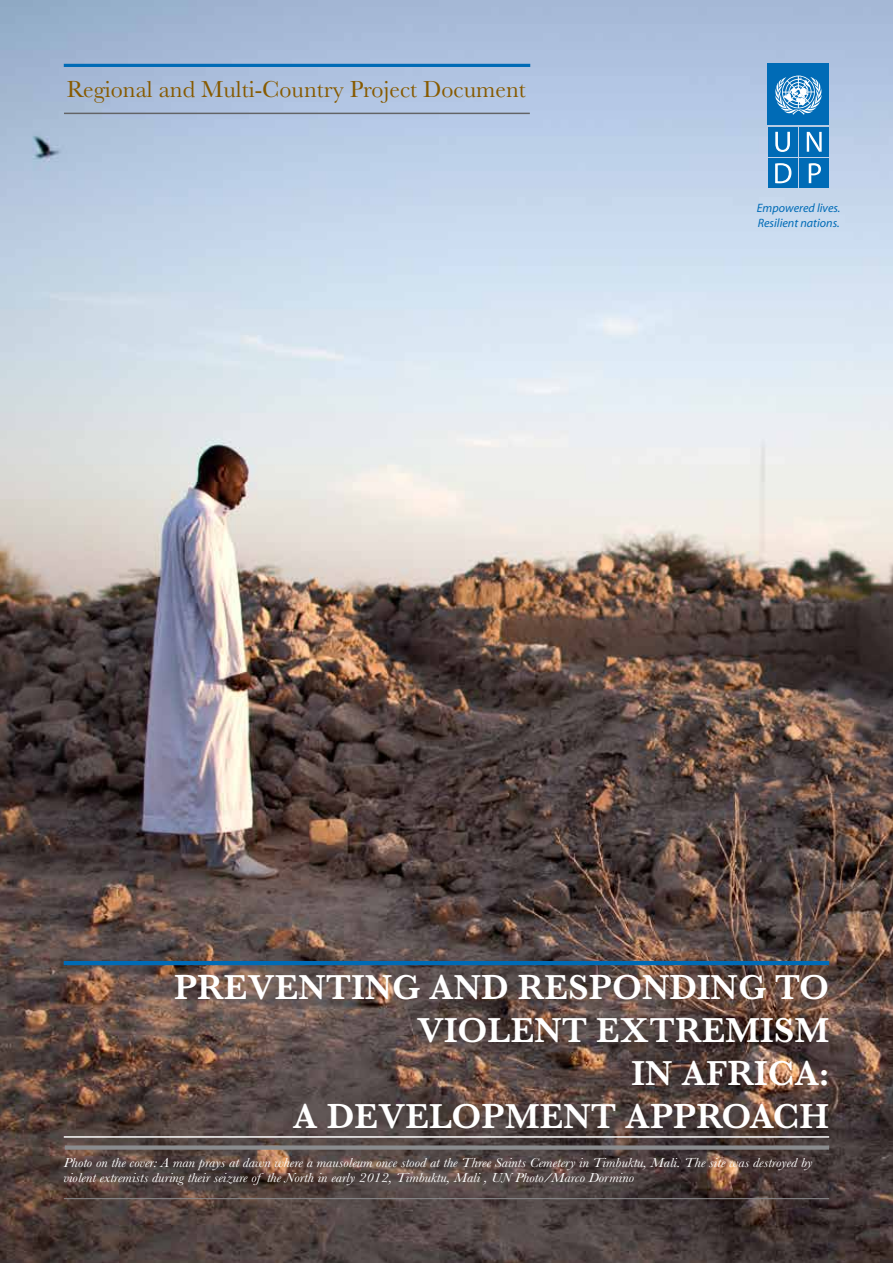
<style>
.page{position:relative;width:893px;height:1263px;background:#fff}
.page>*{position:absolute;margin:0;border:0;box-sizing:border-box;transform-origin:0 0}
.t1{font:600 36px/43.2px "Baskerville";color:#fff;text-align:right}
.t2{font:24px "Baskerville";color:#875a00}
.t3{font:italic 13.5px/15px "Baskerville";color:#fff;scale:1.1 1}
.t4{font:italic 12.15px/14.5px "Myriad";color:#006bb6}
</style>
<div class="page">
<img style="left:0;top:0;width:893px;height:1263px">
<hr style="left:64px;top:961px;width:765px;height:4px;background:#006bb6">
<hr style="left:64px;top:1136px;width:765px;height:2px;background:#fff">
<div style="left:65px;top:1145px;width:764px;height:5px;background:#8a8c8e"></div>
<hr style="left:64px;top:113px;width:466px;height:1px;background:#636466">
<hr style="left:64px;top:64px;width:466px;height:3px;background:#006bb6">
<div style="left:768px;top:127px;width:29px;height:30px;background:#006bb6"></div>
<svg style="left:775px;top:132px;width:15px;height:20px"></svg>
<div style="left:799px;top:127px;width:30px;height:30px;background:#006bb6"></div>
<svg style="left:807px;top:132px;width:15px;height:20px"></svg>
<div style="left:799px;top:158px;width:30px;height:30px;background:#006bb6"></div>
<svg style="left:809px;top:163px;width:12px;height:20px"></svg>
<div style="left:768px;top:158px;width:29px;height:30px;background:#006bb6"></div>
<svg style="left:775px;top:163px;width:16px;height:20px"></svg>
<div style="left:768px;top:64px;width:61px;height:61px;background:#006bb6"></div>
<svg style="left:775px;top:76px;width:47px;height:39px"></svg>
<hr style="left:64px;top:1198px;width:765px;height:1px;background:#8a8c8e">
<h2 class="t2" style="left:67px;top:75px;width:460px">Regional and Multi-Country Project Document</h2>
<p class="t4" style="left:757px;top:202px;width:85px">Empowered lives.<br>Resilient nations.</p>
<h1 class="t1" style="left:174px;top:965px;width:657px">PREVENTING AND RESPONDING TO<br>VIOLENT EXTREMISM<br>IN AFRICA:<br>A DEVELOPMENT APPROACH</h1>
<p class="t3" style="left:64px;top:1155px;width:682px">Photo on the cover: A man prays at dawn where a mausoleum once stood at the Three Saints Cemetery in Timbuktu, Mali. The site was destroyed by violent extremists during their seizure of the North in early 2012, Timbuktu, Mali , UN Photo/Marco Dormino</p>
</div>
